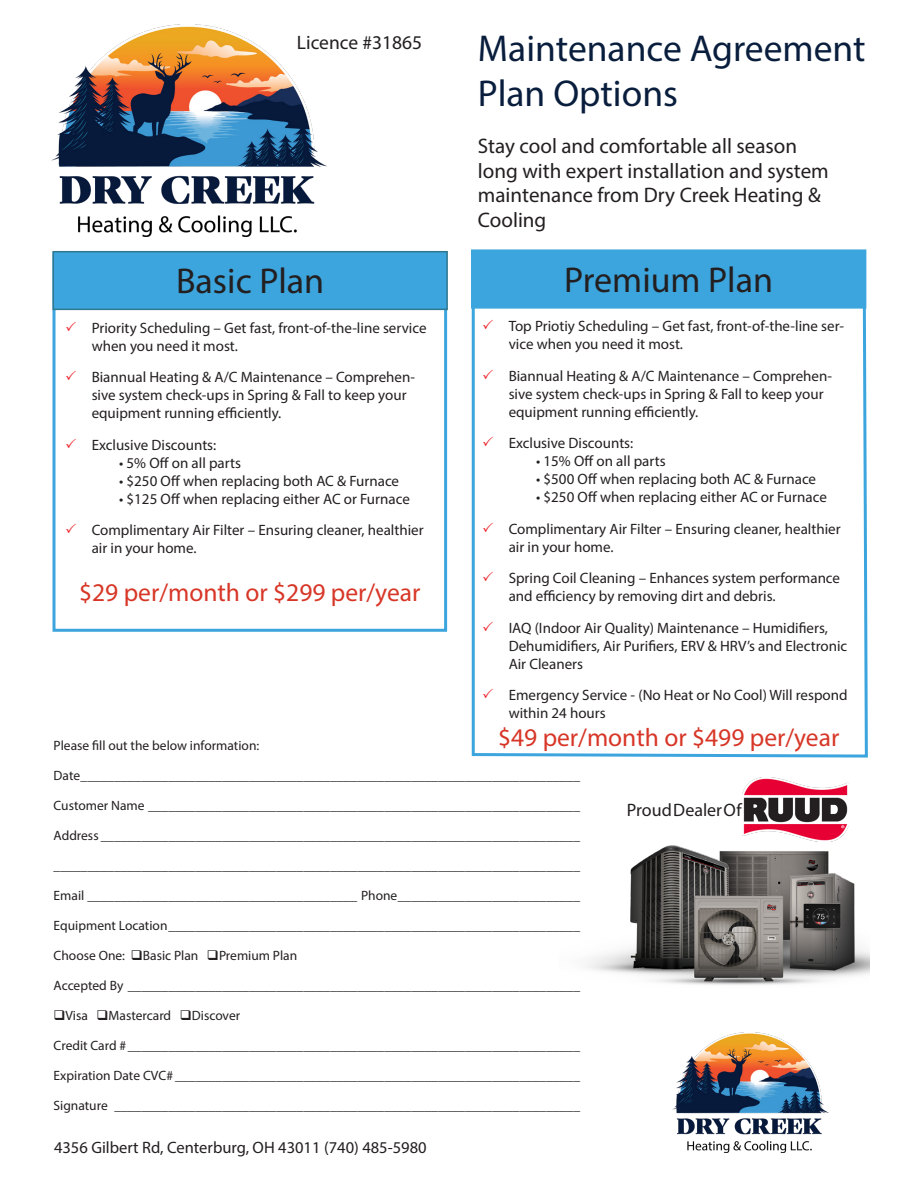
<style>
.page{position:relative;width:918px;height:1188px;background:#fff}
.page>*{position:absolute;margin:0;border:0;box-sizing:border-box;transform-origin:0 0}
.t1{font:37.5px/45px "Myriad Pro";color:#091e3d}
.t2{font:36px "Myriad Pro";color:#231f20}
.t3{font:25.5px "Myriad Pro";color:#d73627}
.t4{font:21px/24.6px "Myriad Pro";color:#231f20}
.t5{font:19.5px "Myriad Pro";color:#231f20}
.t6{font:18px "Myriad Pro";color:#231f20}
.t7{font:16.5px "Myriad Pro";color:#231f20}
.t8{font:15px/18px "Myriad Pro";color:#231f20}
.t9{font:13.5px "Myriad Pro";color:#231f20}
</style>
<div class="page">
<div style="left:52px;top:252px;width:395px;height:380px;border:3px solid #3ca5dd"></div>
<svg style="left:471px;top:249px;width:397px;height:509px"></svg>
<div style="left:472px;top:250px;width:394px;height:58px;background:#3ca5dd"></div>
<div style="left:471px;top:249px;width:395px;height:60px;border:2px solid #3ca5dd"></div>
<div style="left:53px;top:252px;width:394px;height:57px;background:#3ca5dd"></div>
<div style="left:52px;top:251px;width:396px;height:59px;border:2px solid #307790"></div>
<img style="left:586px;top:845px;width:283px;height:140px">
<img style="left:742px;top:777px;width:106px;height:65px">
<img style="left:51px;top:25px;width:275px;height:212px">
<img style="left:672px;top:1033px;width:156px;height:120px">
<svg style="left:483px;top:320px;width:10px;height:9px"></svg>
<svg style="left:483px;top:369px;width:10px;height:10px"></svg>
<svg style="left:483px;top:437px;width:10px;height:9px"></svg>
<svg style="left:483px;top:522px;width:10px;height:10px"></svg>
<svg style="left:483px;top:572px;width:10px;height:9px"></svg>
<svg style="left:483px;top:621px;width:10px;height:10px"></svg>
<svg style="left:483px;top:689px;width:10px;height:9px"></svg>
<p class="t5" style="left:297px;top:30px;width:127px">Licence #31865</p>
<p class="t1" style="left:478px;top:26px;width:389px">Maintenance Agreement<br>Plan Options</p>
<p class="t2" style="left:176px;top:259px;width:150px">Basic Plan</p>
<p class="t4" style="left:478px;top:134px;width:352px">Stay cool and comfortable all season long with expert installation and system maintenance from Dry Creek Heating &amp;<br>Cooling</p>
<p class="t2" style="left:564px;top:257px;width:210px">Premium Plan</p>
<p class="t8" style="left:509px;top:317px;width:337px">Top Priotiy Scheduling – Get fast, front-of-the-line ser&shy;vice when you need it most.</p>
<p class="t8" style="left:509px;top:367px;width:325px">Biannual Heating &amp; A/C Maintenance – Comprehen&shy;sive system check-ups in Spring &amp; Fall to keep your equipment running efficiently.</p>
<p class="t8" style="left:509px;top:434px;width:126px">Exclusive Discounts:</p>
<p class="t8" style="left:536px;top:452px;width:131px">• 15% Off on all parts</p>
<p class="t8" style="left:536px;top:470px;width:281px">• $500 Off when replacing both AC &amp; Furnace</p>
<p class="t8" style="left:536px;top:488px;width:292px">• $250 Off when replacing either AC or Furnace</p>
<p class="t8" style="left:509px;top:520px;width:334px">Complimentary Air Filter – Ensuring cleaner, healthier air in your home.</p>
<p class="t8" style="left:509px;top:569px;width:333px">Spring Coil Cleaning – Enhances system performance and efficiency by removing dirt and debris.</p>
<p class="t8" style="left:509px;top:619px;width:340px">IAQ (Indoor Air Quality) Maintenance – Humidifiers,<br>Dehumidifiers, Air Purifiers, ERV &amp; HRV’s and Electronic<br>Air Cleaners</p>
<p class="t8" style="left:509px;top:686px;width:340px">Emergency Service - (No Heat or No Cool) Will respond within 24 hours</p>
<p class="t3" style="left:498px;top:721px;width:343px">$49 per/month or $499 per/year</p>
<p class="t8" style="left:92px;top:319px;width:336px">Priority Scheduling – Get fast, front-of-the-line service when you need it most.</p>
<p class="t8" style="left:92px;top:368px;width:325px">Biannual Heating &amp; A/C Maintenance – Comprehen&shy;sive system check-ups in Spring &amp; Fall to keep your equipment running efficiently.</p>
<p class="t8" style="left:92px;top:436px;width:126px">Exclusive Discounts:</p>
<p class="t8" style="left:119px;top:454px;width:123px">• 5% Off on all parts</p>
<p class="t8" style="left:119px;top:472px;width:281px">• $250 Off when replacing both AC &amp; Furnace</p>
<p class="t8" style="left:119px;top:490px;width:292px">• $125 Off when replacing either AC or Furnace</p>
<p class="t8" style="left:92px;top:521px;width:334px">Complimentary Air Filter – Ensuring cleaner, healthier air in your home.</p>
<p class="t3" style="left:79px;top:576px;width:343px">$29 per/month or $299 per/year</p>
<p class="t9" style="left:54px;top:738px;width:207px">Please fill out the below information:</p>
<p class="t9" style="left:54px;top:768px;width:528px">Date__________________________________________________________________________</p>
<p class="t9" style="left:54px;top:798px;width:528px">Customer Name ________________________________________________________________</p>
<p class="t9" style="left:54px;top:828px;width:528px">Address _______________________________________________________________________</p>
<p class="t9" style="left:54px;top:858px;width:528px">______________________________________________________________________________</p>
<p class="t9" style="left:54px;top:888px;width:528px">Email ________________________________________ Phone___________________________</p>
<p class="t9" style="left:54px;top:918px;width:528px">Equipment Location_____________________________________________________________</p>
<p class="t9" style="left:54px;top:948px;width:245px">Choose One: ❑Basic Plan ❑Premium Plan</p>
<p class="t9" style="left:54px;top:978px;width:528px">Accepted By ___________________________________________________________________</p>
<p class="t9" style="left:54px;top:1008px;width:188px">❑Visa ❑Mastercard ❑Discover</p>
<p class="t9" style="left:54px;top:1038px;width:528px">Credit Card #___________________________________________________________________</p>
<p class="t9" style="left:54px;top:1068px;width:528px">Expiration Date CVC# ____________________________________________________________</p>
<p class="t9" style="left:54px;top:1098px;width:528px">Signature _____________________________________________________________________</p>
<p class="t6" style="left:627px;top:799px;width:116px">Proud Dealer Of</p>
<p class="t7" style="left:54px;top:1137px;width:374px">4356 Gilbert Rd, Centerburg, OH 43011 (740) 485-5980</p>
</div>
